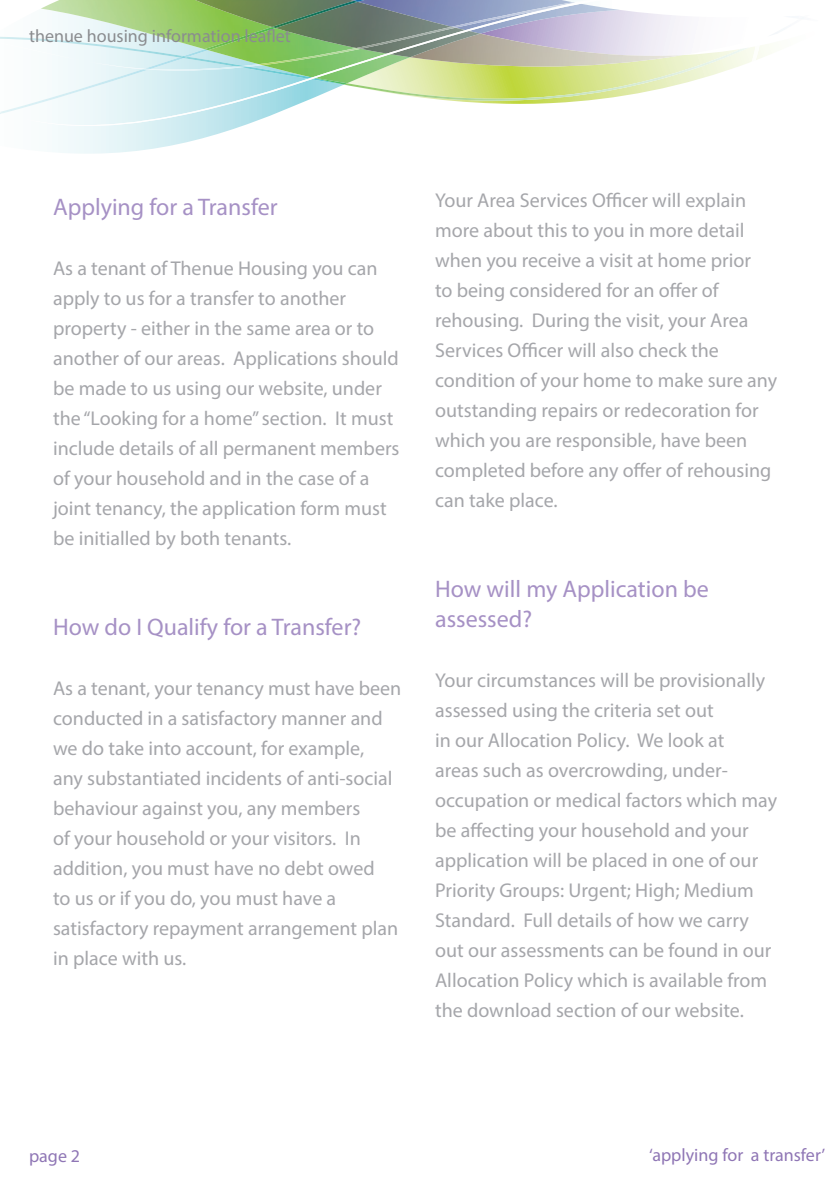
<style>
.page{position:relative;width:840px;height:1191px;background:#fff}
.page>*{position:absolute;margin:0;border:0;box-sizing:border-box;transform-origin:0 0}
.t1{font:24px/30px "Myriad Pro";color:#a691c5}
.t2{font:20px/30px "Myriad Pro";color:#a5a6aa}
.t3{font:18px "Myriad Pro";color:#8a8c8f}
.t4{font:18px "Myriad Pro";color:#8f76b5}
</style>
<div class="page">
<svg style="left:52px;top:129px;width:181px;height:25px"></svg>
<svg style="left:0;top:104px;width:298px;height:25px"></svg>
<svg style="left:0;top:0;width:778px;height:104px"></svg>
<p class="t3" style="left:29px;top:25px;width:263px">thenue housing information leaflet</p>
<p class="t1" style="left:53px;top:192px;width:226px">Applying for a Transfer</p>
<p class="t2" style="left:53px;top:253px;width:348px">As a tenant of Thenue Housing you can apply to us for a transfer to another property - either in the same area or to another of our areas. Applications should be made to us using our website, under the “Looking for a home” section. It must include details of all permanent members of your household and in the case of a joint tenancy, the application form must be initialled by both tenants.</p>
<p class="t1" style="left:53px;top:612px;width:309px">How do I Qualify for a Transfer?</p>
<p class="t2" style="left:53px;top:673px;width:349px">As a tenant, your tenancy must have been conducted in a satisfactory manner and we do take into account, for example,<br>any substantiated incidents of anti-social behaviour against you, any members<br>of your household or your visitors. In addition, you must have no debt owed<br>to us or if you do, you must have a satisfactory repayment arrangement plan in place with us.</p>
<p class="t2" style="left:435px;top:185px;width:343px">Your Area Services Officer will explain more about this to you in more detail when you receive a visit at home prior<br>to being considered for an offer of rehousing. During the visit, your Area Services Officer will also check the condition of your home to make sure any outstanding repairs or redecoration for which you are responsible, have been completed before any offer of rehousing can take place.</p>
<p class="t1" style="left:435px;top:573px;width:275px">How will my Application be assessed?</p>
<p class="t2" style="left:435px;top:665px;width:343px">Your circumstances will be provisionally assessed using the criteria set out<br>in our Allocation Policy. We look at<br>areas such as overcrowding, under&shy;occupation or medical factors which may be affecting your household and your application will be placed in one of our Priority Groups: Urgent; High; Medium Standard. Full details of how we carry out our assessments can be found in our Allocation Policy which is available from the download section of our website.</p>
<p class="t4" style="left:29px;top:1144px;width:53px">page 2</p>
<p class="t4" style="left:649px;top:1144px;width:177px">‘applying for a transfer’</p>
</div>
